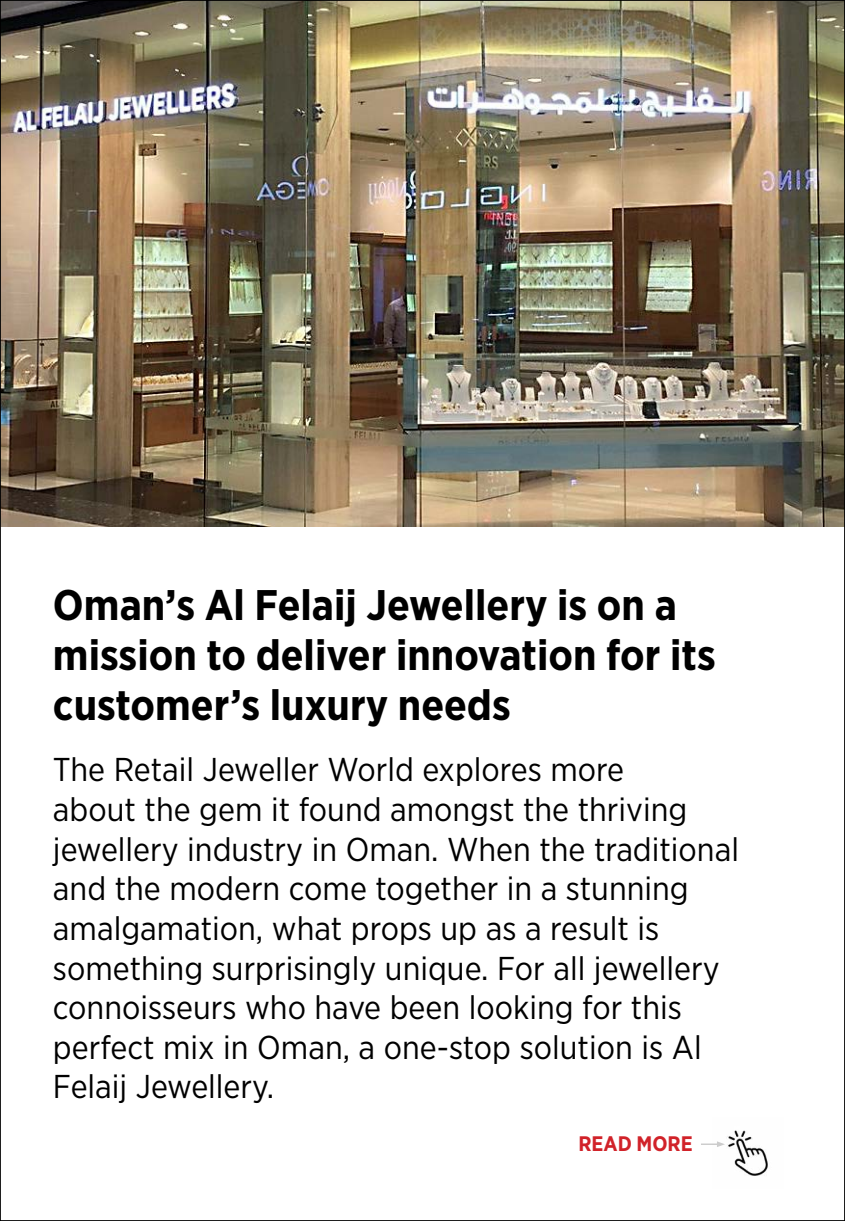
<style>
.page{position:relative;width:845px;height:1221px;background:#fff}
.page>*{position:absolute;margin:0;border:0;box-sizing:border-box;transform-origin:0 0}
.t1{font:700 42.75px/50.2px "Gotham Narrow";color:#000}
.t2{font:33px/39.6px "Gotham Narrow";color:#000}
.t3{font:700 21px "Gotham Narrow";color:#d12229}
</style>
<div class="page">
<img style="left:2px;top:2px;width:840px;height:524px">
<svg style="left:701px;top:1143px;width:11px;height:2px"></svg>
<img style="left:712px;top:1130px;width:56px;height:46px">
<p class="t1" style="left:53px;top:579px;width:664px">Oman’s Al Felaij Jewellery is on a mission to deliver innovation for its customer’s luxury needs</p>
<p class="t2" style="left:53px;top:749px;width:687px">The Retail Jeweller World explores more<br>about the gem it found amongst the thriving jewellery industry in Oman. When the traditional and the modern come together in a stunning amalgamation, what props up as a result is something surprisingly unique. For all jewellery connoisseurs who have been looking for this perfect mix in Oman, a one-stop solution is Al Felaij Jewellery.</p>
<p class="t3" style="left:578px;top:1130px;width:116px">READ MORE</p>
</div>
